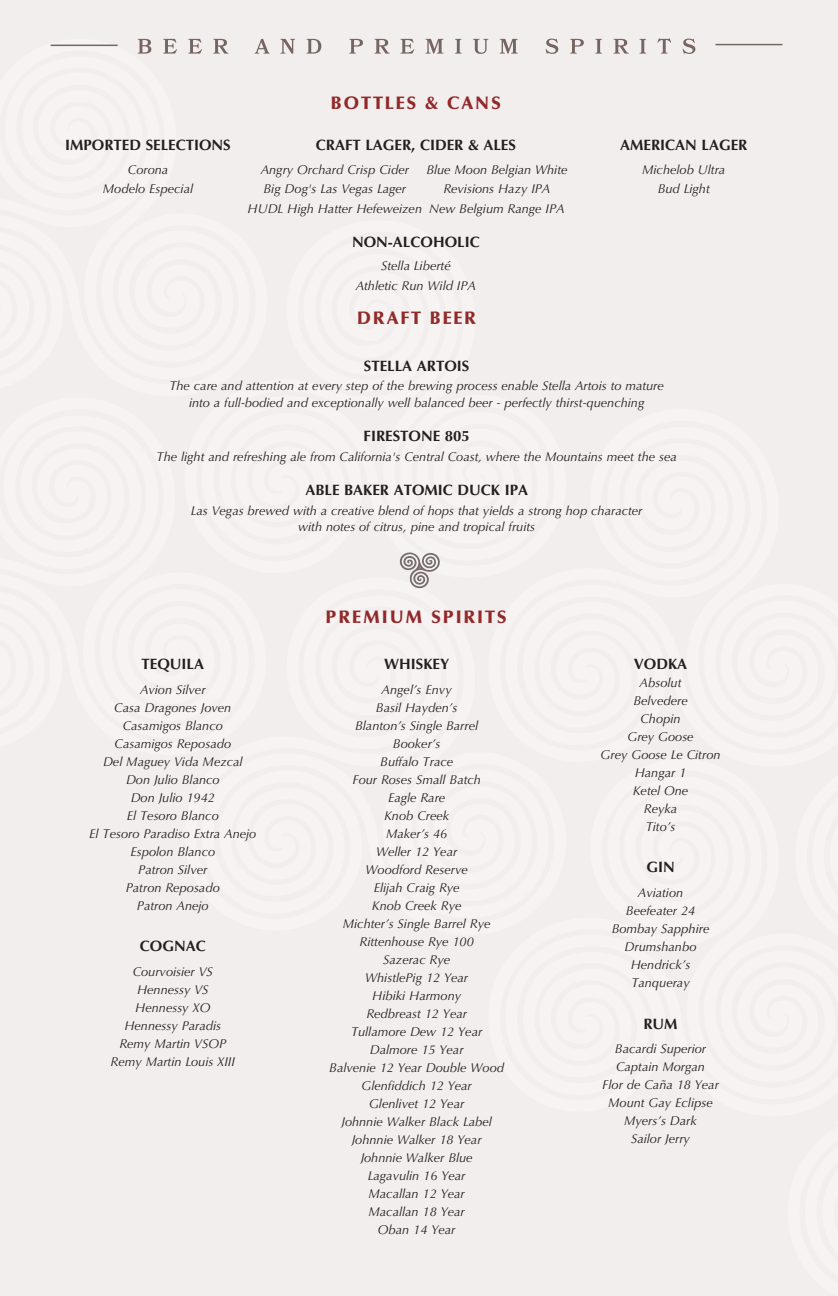
<style>
.page{position:relative;width:838px;height:1296px;background:#fff}
.page>*{position:absolute;margin:0;border:0;box-sizing:border-box;transform-origin:0 0}
.Subhead_1{font:900 18px "Optima LT Pro";letter-spacing:.1em;color:#922929}
.Description{font:700 15px "Optima LT Pro";color:#231f20}
.Dish_item_Centered{font:700 15px "Optima LT Pro";color:#231f20}
.Description_Centered{font:700 15px "Optima LT Pro";color:#231f20}
.Description_Centered-2{font:italic 12.75px/16.5px "Optima LT Pro";color:#231f20;text-align:center}
.Description-2{font:italic 12.75px "Optima LT Pro";color:#231f20}
</style>
<div class="page">
<div style="left:0;top:0;width:837px;height:1295px;background:#f3eeee"></div>
<hr style="left:715px;top:44px;width:67px;height:1px;background:#766662">
<svg style="left:400px;top:552px;width:40px;height:37px"></svg>
<hr style="left:51px;top:45px;width:67px;height:1px;background:#766662">
<svg style="left:138px;top:38px;width:557px;height:16px"></svg>
<svg style="left:784px;top:588px;width:54px;height:708px"></svg>
<p class="Description" style="left:65px;top:136px;width:167px">IMPORTED SELECTIONS</p>
<p class="Description-2" style="left:128px;top:161px;width:42px">Corona</p>
<p class="Description-2" style="left:103px;top:181px;width:92px">Modelo Especial</p>
<p class="Subhead_1" style="left:330px;top:91px;width:172px">BOTTLES &amp; CANS</p>
<p class="Description" style="left:316px;top:136px;width:202px">CRAFT LAGER, CIDER &amp; ALES</p>
<p class="Description-2" style="left:261px;top:161px;width:150px">Angry Orchard Crisp Cider</p>
<p class="Description-2" style="left:426px;top:161px;width:143px">Blue Moon Belgian White</p>
<p class="Description-2" style="left:263px;top:181px;width:144px">Big Dog's Las Vegas Lager</p>
<p class="Description-2" style="left:443px;top:181px;width:108px">Revisions Hazy IPA</p>
<p class="Description-2" style="left:247px;top:200px;width:318px">HUDL High Hatter Hefeweizen New Belgium Range IPA</p>
<p class="Description" style="left:352px;top:232px;width:129px">NON-ALCOHOLIC</p>
<p class="Description-2" style="left:381px;top:258px;width:71px">Stella Liberté</p>
<p class="Description-2" style="left:355px;top:277px;width:122px">Athletic Run Wild IPA</p>
<p class="Subhead_1" style="left:357px;top:307px;width:121px">DRAFT BEER</p>
<p class="Description" style="left:620px;top:136px;width:129px">AMERICAN LAGER</p>
<p class="Description-2" style="left:642px;top:161px;width:85px">Michelob Ultra</p>
<p class="Description-2" style="left:657px;top:181px;width:54px">Bud Light</p>
<p class="Dish_item_Centered" style="left:364px;top:356px;width:107px">STELLA ARTOIS</p>
<p class="Description_Centered-2" style="left:169px;top:377px;width:496px">The care and attention at every step of the brewing process enable Stella Artois to mature into a full-bodied and exceptionally well balanced beer - perfectly thirst-quenching</p>
<p class="Dish_item_Centered" style="left:363px;top:426px;width:108px">FIRESTONE 805</p>
<p class="Description_Centered-2" style="left:157px;top:448px;width:521px">The light and refreshing ale from California's Central Coast, where the Mountains meet the sea</p>
<p class="Dish_item_Centered" style="left:305px;top:480px;width:224px">ABLE BAKER ATOMIC DUCK IPA</p>
<p class="Description_Centered-2" style="left:191px;top:502px;width:453px">Las Vegas brewed with a creative blend of hops that yields a strong hop character with notes of citrus, pine and tropical fruits</p>
<p class="Description_Centered" style="left:141px;top:654px;width:64px">TEQUILA</p>
<p class="Description_Centered-2" style="left:140px;top:681px;width:67px">Avion Silver</p>
<p class="Description_Centered-2" style="left:114px;top:699px;width:118px">Casa Dragones Joven</p>
<p class="Description_Centered-2" style="left:123px;top:717px;width:102px">Casamigos Blanco</p>
<p class="Description_Centered-2" style="left:114px;top:735px;width:118px">Casamigos Reposado</p>
<p class="Description_Centered-2" style="left:103px;top:753px;width:141px">Del Maguey Vida Mezcal</p>
<p class="Description_Centered-2" style="left:126px;top:771px;width:95px">Don Julio Blanco</p>
<p class="Description_Centered-2" style="left:131px;top:789px;width:86px">Don Julio 1942</p>
<p class="Description_Centered-2" style="left:127px;top:807px;width:93px">El Tesoro Blanco</p>
<p class="Description_Centered-2" style="left:89px;top:825px;width:168px">El Tesoro Paradiso Extra Anejo</p>
<p class="Description_Centered-2" style="left:130px;top:843px;width:86px">Espolon Blanco</p>
<p class="Description_Centered-2" style="left:138px;top:861px;width:71px">Patron Silver</p>
<p class="Description_Centered-2" style="left:126px;top:879px;width:95px">Patron Reposado</p>
<p class="Description_Centered-2" style="left:137px;top:897px;width:73px">Patron Anejo</p>
<p class="Description_Centered" style="left:140px;top:936px;width:67px">COGNAC</p>
<p class="Description_Centered-2" style="left:133px;top:963px;width:82px">Courvoisier VS</p>
<p class="Description_Centered-2" style="left:137px;top:981px;width:73px">Hennessy VS</p>
<p class="Description_Centered-2" style="left:135px;top:999px;width:76px">Hennessy XO</p>
<p class="Description_Centered-2" style="left:124px;top:1017px;width:98px">Hennessy Paradis</p>
<p class="Description_Centered-2" style="left:119px;top:1035px;width:108px">Remy Martin VSOP</p>
<p class="Description_Centered-2" style="left:111px;top:1053px;width:126px">Remy Martin Louis XIII</p>
<p class="Subhead_1" style="left:325px;top:605px;width:183px">PREMIUM SPIRITS</p>
<p class="Description_Centered" style="left:384px;top:654px;width:66px">WHISKEY</p>
<p class="Description_Centered-2" style="left:381px;top:681px;width:72px">Angel’s Envy</p>
<p class="Description_Centered-2" style="left:376px;top:699px;width:83px">Basil Hayden’s</p>
<p class="Description_Centered-2" style="left:355px;top:717px;width:125px">Blanton’s Single Barrel</p>
<p class="Description_Centered-2" style="left:393px;top:735px;width:49px">Booker’s</p>
<p class="Description_Centered-2" style="left:380px;top:753px;width:74px">Buffalo Trace</p>
<p class="Description_Centered-2" style="left:352px;top:771px;width:130px">Four Roses Small Batch</p>
<p class="Description_Centered-2" style="left:388px;top:789px;width:59px">Eagle Rare</p>
<p class="Description_Centered-2" style="left:384px;top:807px;width:67px">Knob Creek</p>
<p class="Description_Centered-2" style="left:386px;top:825px;width:63px">Maker’s 46</p>
<p class="Description_Centered-2" style="left:376px;top:843px;width:83px">Weller 12 Year</p>
<p class="Description_Centered-2" style="left:365px;top:861px;width:104px">Woodford Reserve</p>
<p class="Description_Centered-2" style="left:373px;top:879px;width:87px">Elijah Craig Rye</p>
<p class="Description_Centered-2" style="left:372px;top:897px;width:91px">Knob Creek Rye</p>
<p class="Description_Centered-2" style="left:343px;top:915px;width:149px">Michter’s Single Barrel Rye</p>
<p class="Description_Centered-2" style="left:359px;top:933px;width:116px">Rittenhouse Rye 100</p>
<p class="Description_Centered-2" style="left:383px;top:951px;width:68px">Sazerac Rye</p>
<p class="Description_Centered-2" style="left:365px;top:969px;width:104px">WhistlePig 12 Year</p>
<p class="Description_Centered-2" style="left:372px;top:987px;width:90px">Hibiki Harmony</p>
<p class="Description_Centered-2" style="left:366px;top:1005px;width:102px">Redbreast 12 Year</p>
<p class="Description_Centered-2" style="left:351px;top:1023px;width:133px">Tullamore Dew 12 Year</p>
<p class="Description_Centered-2" style="left:370px;top:1041px;width:95px">Dalmore 15 Year</p>
<p class="Description_Centered-2" style="left:329px;top:1059px;width:176px">Balvenie 12 Year Double Wood</p>
<p class="Description_Centered-2" style="left:361px;top:1077px;width:112px">Glenfiddich 12 Year</p>
<p class="Description_Centered-2" style="left:369px;top:1095px;width:97px">Glenlivet 12 Year</p>
<p class="Description_Centered-2" style="left:341px;top:1113px;width:152px">Johnnie Walker Black Label</p>
<p class="Description_Centered-2" style="left:352px;top:1131px;width:131px">Johnnie Walker 18 Year</p>
<p class="Description_Centered-2" style="left:360px;top:1149px;width:113px">Johnnie Walker Blue</p>
<p class="Description_Centered-2" style="left:368px;top:1167px;width:99px">Lagavulin 16 Year</p>
<p class="Description_Centered-2" style="left:368px;top:1185px;width:98px">Macallan 12 Year</p>
<p class="Description_Centered-2" style="left:368px;top:1203px;width:98px">Macallan 18 Year</p>
<p class="Description_Centered-2" style="left:378px;top:1221px;width:79px">Oban 14 Year</p>
<p class="Description_Centered" style="left:633px;top:654px;width:55px">VODKA</p>
<p class="Description_Centered-2" style="left:639px;top:674px;width:43px">Absolut</p>
<p class="Description_Centered-2" style="left:633px;top:692px;width:56px">Belvedere</p>
<p class="Description_Centered-2" style="left:640px;top:710px;width:42px">Chopin</p>
<p class="Description_Centered-2" style="left:627px;top:728px;width:68px">Grey Goose</p>
<p class="Description_Centered-2" style="left:600px;top:746px;width:121px">Grey Goose Le Citron</p>
<p class="Description_Centered-2" style="left:634px;top:764px;width:53px">Hangar 1</p>
<p class="Description_Centered-2" style="left:632px;top:782px;width:57px">Ketel One</p>
<p class="Description_Centered-2" style="left:644px;top:800px;width:35px">Reyka</p>
<p class="Description_Centered-2" style="left:645px;top:818px;width:31px">Tito’s</p>
<p class="Description_Centered" style="left:646px;top:857px;width:30px">GIN</p>
<p class="Description_Centered-2" style="left:637px;top:884px;width:47px">Aviation</p>
<p class="Description_Centered-2" style="left:626px;top:902px;width:71px">Beefeater 24</p>
<p class="Description_Centered-2" style="left:611px;top:920px;width:99px">Bombay Sapphire</p>
<p class="Description_Centered-2" style="left:624px;top:938px;width:73px">Drumshanbo</p>
<p class="Description_Centered-2" style="left:630px;top:956px;width:61px">Hendrick’s</p>
<p class="Description_Centered-2" style="left:631px;top:974px;width:60px">Tanqueray</p>
<p class="Description_Centered" style="left:643px;top:1013px;width:36px">RUM</p>
<p class="Description_Centered-2" style="left:615px;top:1040px;width:93px">Bacardi Superior</p>
<p class="Description_Centered-2" style="left:616px;top:1058px;width:90px">Captain Morgan</p>
<p class="Description_Centered-2" style="left:602px;top:1076px;width:118px">Flor de Caña 18 Year</p>
<p class="Description_Centered-2" style="left:608px;top:1094px;width:106px">Mount Gay Eclipse</p>
<p class="Description_Centered-2" style="left:624px;top:1112px;width:74px">Myers’s Dark</p>
<p class="Description_Centered-2" style="left:631px;top:1130px;width:60px">Sailor Jerry</p>
</div>
